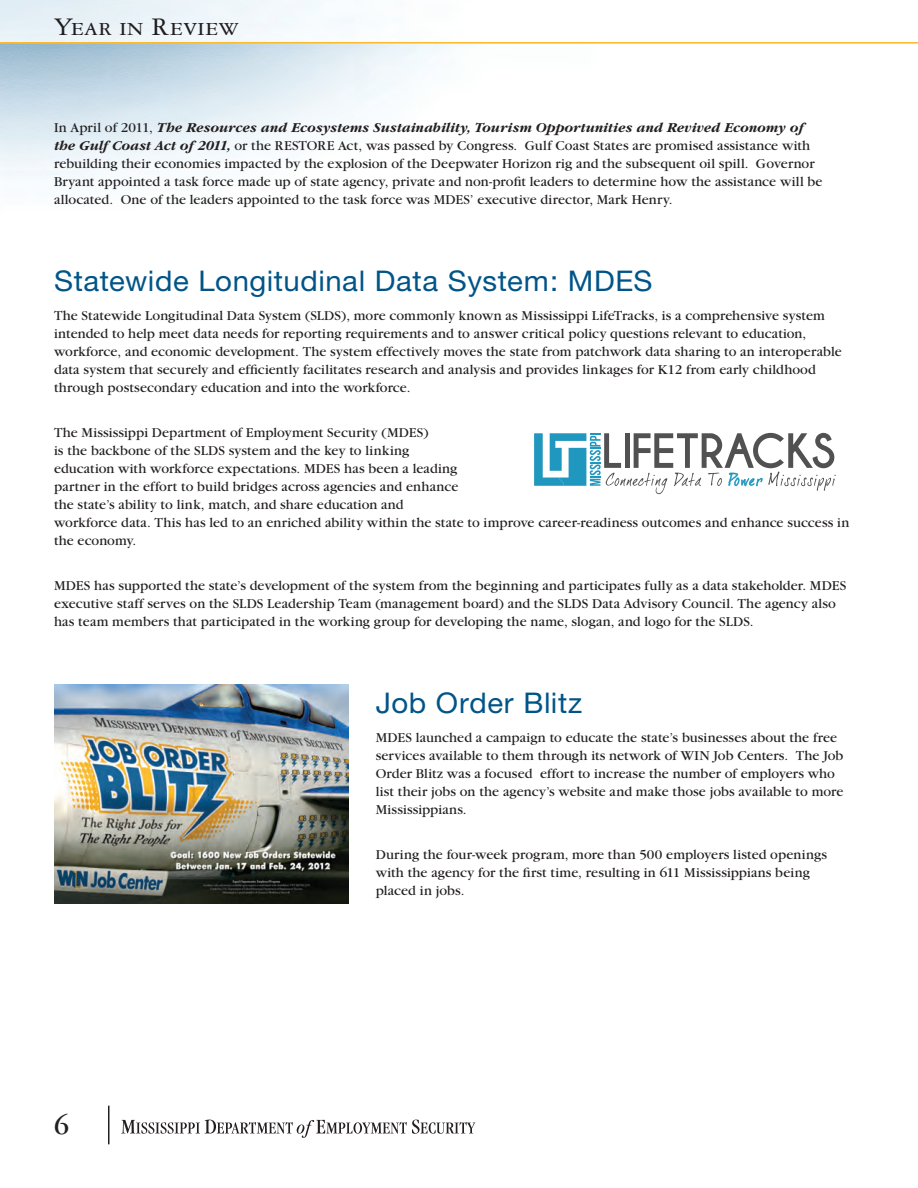
<style>
.page{position:relative;width:918px;height:1188px;background:#fff}
.page>*{position:absolute;margin:0;border:0;box-sizing:border-box;transform-origin:0 0}
.t1{font:700 30px "Garamond Three";color:#231f20}
.t2{font:28.5px "Helvetica Neue";letter-spacing:.02em;color:#005487}
.t3{font:27px "Garamond Three SC";letter-spacing:-.005em;color:#231f20}
.t4{font:14.25px/18px "Garamond";letter-spacing:.005em;color:#231f20}
.s1{font-weight:700;font-style:italic}
</style>
<div class="page">
<hr style="left:0;top:42px;width:918px;height:2px;background:#fcb828">
<img style="left:54px;top:685px;width:295px;height:218px">
<svg style="left:534px;top:433px;width:302px;height:61px"></svg>
<hr style="left:108px;top:1106px;width:2px;height:38px;background:#231f20">
<svg style="left:122px;top:1120px;width:353px;height:18px"></svg>
<h3 class="t3" style="left:54px;top:12px;width:186px">Year in Review</h3>
<p class="t4" style="left:54px;top:119px;width:770px">In April of 2011, <span class="s1">The Resources and Ecosystems Sustainability, Tourism Opportunities and Revived Economy of the Gulf Coast Act of 2011,</span> or the RESTORE Act, was passed by Congress. Gulf Coast States are promised assistance with rebuilding their economies impacted by the explosion of the Deepwater Horizon rig and the subsequent oil spill. Governor Bryant appointed a task force made up of state agency, private and non-profit leaders to determine how the assistance will be allocated. One of the leaders appointed to the task force was MDES’ executive director, Mark Henry.</p>
<h2 class="t2" style="left:54px;top:264px;width:600px">Statewide Longitudinal Data System: MDES</h2>
<p class="t4" style="left:54px;top:307px;width:789px">The Statewide Longitudinal Data System (SLDS), more commonly known as Mississippi LifeTracks, is a comprehensive system intended to help meet data needs for reporting requirements and to answer critical policy questions relevant to education, workforce, and economic development. The system effectively moves the state from patchwork data sharing to an interoperable data system that securely and efficiently facilitates research and analysis and provides linkages for K12 from early childhood through postsecondary education and into the workforce.</p>
<p class="t4" style="left:54px;top:424px;width:797px">The Mississippi Department of Employment Security (MDES)<br>is the backbone of the SLDS system and the key to linking<br>education with workforce expectations. MDES has been a leading<br>partner in the effort to build bridges across agencies and enhance<br>the state’s ability to link, match, and share education and<br>workforce data. This has led to an enriched ability within the state to improve career-readiness outcomes and enhance success in the economy.</p>
<p class="t4" style="left:54px;top:577px;width:794px">MDES has supported the state’s development of the system from the beginning and participates fully as a data stakeholder. MDES executive staff serves on the SLDS Leadership Team (management board) and the SLDS Data Advisory Council. The agency also has team members that participated in the working group for developing the name, slogan, and logo for the SLDS.</p>
<h1 class="t1" style="left:54px;top:1108px;width:16px">6</h1>
<h2 class="t2" style="left:376px;top:686px;width:208px">Job Order Blitz</h2>
<p class="t4" style="left:376px;top:729px;width:469px">MDES launched a campaign to educate the state’s businesses about the free services available to them through its network of WIN Job Centers. The Job Order Blitz was a focused effort to increase the number of employers who list their jobs on the agency’s website and make those jobs available to more Mississippians.</p>
<p class="t4" style="left:376px;top:846px;width:453px">During the four-week program, more than 500 employers listed openings with the agency for the first time, resulting in 611 Mississippians being placed in jobs.</p>
</div>
